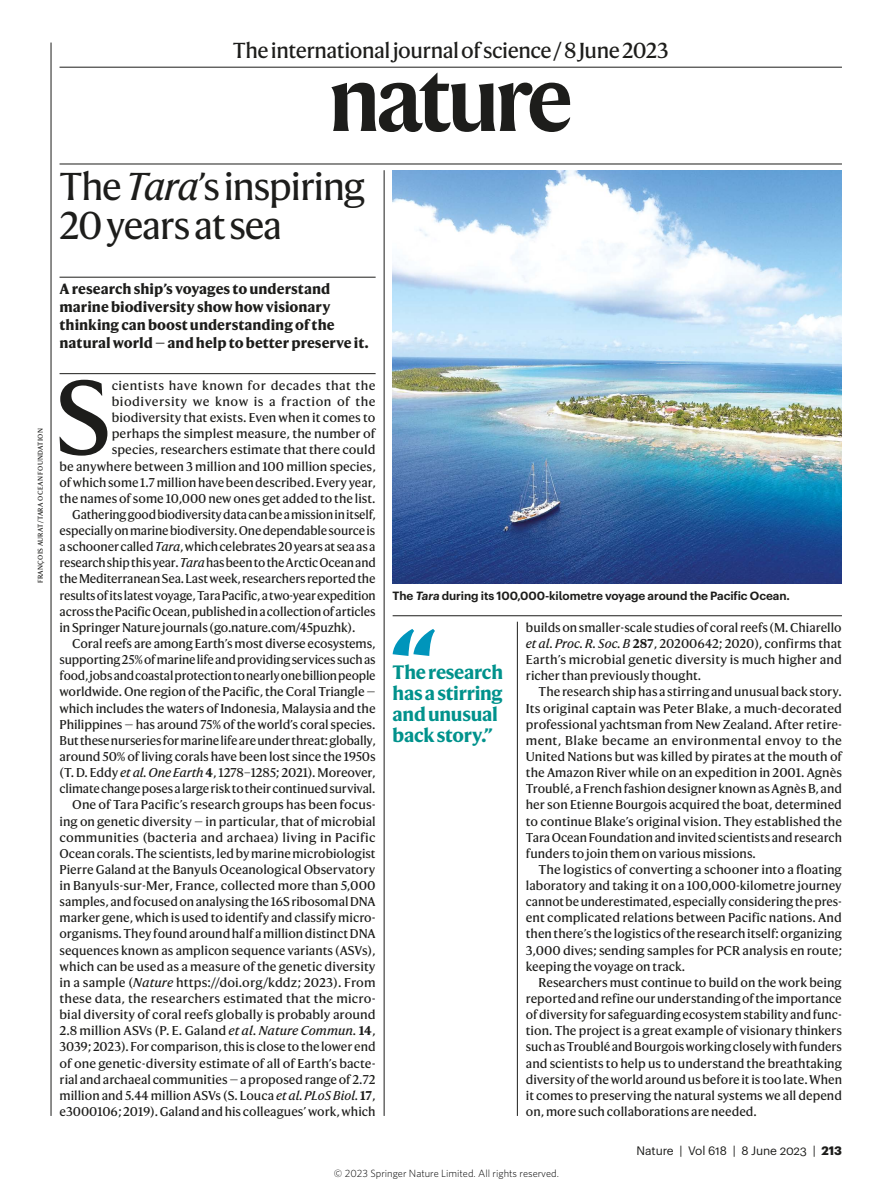
<style>
.page{position:relative;width:893px;height:1187px;background:#fff}
.page>*{position:absolute;margin:0;border:0;box-sizing:border-box;transform-origin:0 0}
.t1{font:101.7px "Harding Text";color:#1d1d1b}
.t2{font:37.5px/39px "Harding";letter-spacing:-.03em;color:#1d1d1b}
.t3{font:21px "Harding Text";letter-spacing:-.025em;color:#1d1d1b}
.t4{font:700 18.75px/21px "Harding";letter-spacing:-.015em;color:#00928c}
.t5{font:700 14.25px/18px "Harding Text";color:#1d1d1b}
.t6{font:12.3px/16.2px "Harding Text";color:#1d1d1b;text-align:justify}
.t7{font:12.3px "Harding Text";letter-spacing:.02em;color:#1d1d1b}
.t8{font:12.3px "Harding Text";letter-spacing:.03em;color:#1d1d1b}
.t9{font:12.3px "Harding Text";letter-spacing:.04em;color:#1d1d1b}
.t10{font:12px "Graphik Naturel";letter-spacing:-.01em;color:#1d1d1b}
.t11{font:600 11.7px "Graphik Naturel";letter-spacing:-.005em;color:#1d1d1b}
.t12{font:300 10.5px "Whitney";color:#000}
.t13{font:6.75px "Harding Text";letter-spacing:.05em;color:#1d1d1b}
.s1{font-style:italic}
.s2{font-weight:600}
.s3{font-weight:700}
</style>
<div class="page">
<img style="left:393px;top:170px;width:449px;height:413px">
<svg style="left:393px;top:629px;width:42px;height:27px"></svg>
<hr style="left:60px;top:373px;width:316px;height:1px;background:#1d1d1b">
<hr style="left:393px;top:615px;width:449px;height:1px;background:#1d1d1b">
<hr style="left:60px;top:277px;width:316px;height:1px;background:#1d1d1b">
<hr style="left:51px;top:43px;width:1px;height:1072px;background:#1d1d1b">
<hr style="left:60px;top:164px;width:782px;height:1px;background:#1d1d1b">
<hr style="left:60px;top:67px;width:782px;height:1px;background:#1d1d1b">
<hr style="left:384px;top:170px;width:1px;height:945px;background:#1d1d1b">
<svg style="left:331px;top:73px;width:239px;height:59px"></svg>
<hr style="left:517px;top:621px;width:1px;height:494px;background:#1d1d1b">
<h3 class="t3" style="left:233px;top:37px;width:437px">The international journal of science / 8 June 2023</h3>
<p class="t13" style="left:36px;top:583px;width:156px;rotate:-90deg">FRANÇOIS AURAT/TARA OCEAN FOUNDATION</p>
<h2 class="t2" style="left:60px;top:167px;width:307px">The <span class="s1">Tara</span>’s inspiring<br>20 years at sea</h2>
<p class="t5" style="left:60px;top:280px;width:311px">A research ship’s voyages to understand marine biodiversity show how visionary thinking can boost understanding of the natural world — and help to better preserve it.</p>
<h1 class="t1" style="left:55px;top:357px;width:58px">S</h1>
<p class="t8" style="left:112px;top:378px;width:265px">cientists have known for decades that the</p>
<p class="t9" style="left:112px;top:394px;width:265px">biodiversity we know is a fraction of the</p>
<p class="t6" style="left:112px;top:410px;width:265px">biodiversity that exists. Even when it comes to</p>
<p class="t6" style="left:112px;top:426px;width:265px">perhaps the simplest measure, the number of</p>
<p class="t6" style="left:112px;top:442px;width:265px">species, researchers estimate that there could</p>
<p class="t6" style="left:60px;top:458px;width:318px">be anywhere between 3 million and 100 million species,</p>
<p class="t6" style="left:60px;top:474px;width:318px">of which some 1.7 million have been described. Every year,</p>
<p class="t6" style="left:60px;top:490px;width:318px">the names of some 10,000 new ones get added to the list.</p>
<p class="t6" style="left:72px;top:506px;width:305px">Gathering good biodiversity data can be a mission in itself,</p>
<p class="t6" style="left:60px;top:522px;width:317px">especially on marine biodiversity. One dependable source is</p>
<p class="t6" style="left:60px;top:539px;width:318px">a schooner called <span class="s1">Tara</span>, which celebrates 20 years at sea as a</p>
<p class="t6" style="left:60px;top:555px;width:318px">research ship this year. <span class="s1">Tara</span> has been to the Arctic Ocean and</p>
<p class="t6" style="left:60px;top:571px;width:317px">the Mediterranean Sea. Last week, researchers reported the</p>
<p class="t6" style="left:60px;top:587px;width:318px">results of its latest voyage, Tara Pacific, a two-year expedition</p>
<p class="t6" style="left:60px;top:603px;width:318px">across the Pacific Ocean, published in a collection of articles</p>
<p class="t6" style="left:60px;top:619px;width:297px">in Springer Nature journals (go.nature.com/45puzhk).</p>
<p class="t6" style="left:72px;top:635px;width:305px">Coral reefs are among Earth’s most diverse ecosystems,</p>
<p class="t6" style="left:60px;top:651px;width:318px">supporting 25% of marine life and providing services such as</p>
<p class="t6" style="left:60px;top:668px;width:318px">food, jobs and coastal protection to nearly one billion people</p>
<p class="t6" style="left:60px;top:684px;width:318px">worldwide. One region of the Pacific, the Coral Triangle —</p>
<p class="t6" style="left:60px;top:700px;width:318px">which includes the waters of Indonesia, Malaysia and the</p>
<p class="t6" style="left:60px;top:716px;width:317px">Philippines — has around 75% of the world’s coral species.</p>
<p class="t6" style="left:60px;top:732px;width:318px">But these nurseries for marine life are under threat: globally,</p>
<p class="t6" style="left:60px;top:748px;width:318px">around 50% of living corals have been lost since the 1950s</p>
<p class="t6" style="left:60px;top:764px;width:318px">(T. D. Eddy <span class="s1">et al. One Earth</span> <span class="s2">4</span>, 1278–1285; 2021). Moreover,</p>
<p class="t6" style="left:60px;top:780px;width:317px">climate change poses a large risk to their continued survival.</p>
<p class="t6" style="left:72px;top:797px;width:305px">One of Tara Pacific’s research groups has been focus-</p>
<p class="t6" style="left:60px;top:813px;width:318px">ing on genetic diversity — in particular, that of microbial</p>
<p class="t7" style="left:60px;top:829px;width:317px">communities (bacteria and archaea) living in Pacific</p>
<p class="t6" style="left:60px;top:845px;width:318px">Ocean corals. The scientists, led by marine microbiologist</p>
<p class="t6" style="left:60px;top:861px;width:317px">Pierre Galand at the Banyuls Oceanological Observatory</p>
<p class="t6" style="left:60px;top:877px;width:318px">in Banyuls-sur-Mer, France, collected more than 5,000</p>
<p class="t6" style="left:60px;top:893px;width:318px">samples, and focused on analysing the 16S ribosomal DNA</p>
<p class="t6" style="left:60px;top:909px;width:318px">marker gene, which is used to identify and classify micro-</p>
<p class="t6" style="left:60px;top:926px;width:318px">organisms. They found around half a million distinct DNA</p>
<p class="t6" style="left:60px;top:942px;width:318px">sequences known as amplicon sequence variants (ASVs),</p>
<p class="t6" style="left:60px;top:958px;width:318px">which can be used as a measure of the genetic diversity</p>
<p class="t6" style="left:60px;top:974px;width:318px">in a sample (<span class="s1">Nature</span> https://doi.org/kddz; 2023). From</p>
<p class="t6" style="left:60px;top:990px;width:318px">these data, the researchers estimated that the micro-</p>
<p class="t6" style="left:60px;top:1006px;width:318px">bial diversity of coral reefs globally is probably around</p>
<p class="t6" style="left:60px;top:1022px;width:318px">2.8 million ASVs (P. E. Galand <span class="s1">et al</span>. <span class="s1">Nature Commun.</span> <span class="s2">14</span>,</p>
<p class="t6" style="left:60px;top:1038px;width:318px">3039; 2023). For comparison, this is close to the lower end</p>
<p class="t6" style="left:60px;top:1055px;width:318px">of one genetic-diversity estimate of all of Earth’s bacte-</p>
<p class="t6" style="left:60px;top:1071px;width:318px">rial and archaeal communities — a proposed range of 2.72</p>
<p class="t6" style="left:60px;top:1087px;width:318px">million and 5.44 million ASVs (S. Louca <span class="s1">et al. PLoS Biol.</span> <span class="s2">17</span>,</p>
<p class="t6" style="left:60px;top:1103px;width:318px">e3000106; 2019). Galand and his colleagues’ work, which</p>
<p class="t11" style="left:393px;top:586px;width:399px">The <span class="s1">Tara</span> during its 100,000-kilometre voyage around the Pacific Ocean.</p>
<h3 class="t4" style="left:393px;top:661px;width:112px">The research has a stirring and unusual back story.”</h3>
<p class="t6" style="left:526px;top:619px;width:318px">builds on smaller-scale studies of coral reefs (M. Chiarello <span class="s1">et al. Proc. R. Soc. B</span> <span class="s2">287</span>, 20200642; 2020), confirms that Earth’s microbial genetic diversity is much higher and richer than previously thought.</p>
<p class="t6" style="left:526px;top:684px;width:318px;text-indent:13px">The research ship has a stirring and unusual back story.<br>Its original captain was Peter Blake, a much-decorated professional yachtsman from New Zealand. After retire&shy;ment, Blake became an environmental envoy to the United Nations but was killed by pirates at the mouth of the Amazon River while on an expedition in 2001. Agnès Troublé, a French fashion designer known as Agnès B, and her son Etienne Bourgois acquired the boat, determined to continue Blake’s original vision. They established the Tara Ocean Foundation and invited scientists and research funders to join them on various missions.</p>
<p class="t6" style="left:526px;top:861px;width:318px;text-indent:13px">The logistics of converting a schooner into a floating laboratory and taking it on a 100,000-kilometre journey cannot be underestimated, especially considering the pres&shy;ent complicated relations between Pacific nations. And then there’s the logistics of the research itself: organizing 3,000 dives; sending samples for PCR analysis en route; keeping the voyage on track.</p>
<p class="t6" style="left:526px;top:974px;width:318px;text-indent:13px">Researchers must continue to build on the work being reported and refine our understanding of the importance of diversity for safeguarding ecosystem stability and func&shy;tion. The project is a great example of visionary thinkers such as Troublé and Bourgois working closely with funders and scientists to help us to understand the breathtaking diversity of the world around us before it is too late. When it comes to preserving the natural systems we all depend on, more such collaborations are needed.</p>
<p class="t10" style="left:637px;top:1141px;width:207px">Nature | Vol 618 | 8 June 2023 | <span class="s3">213</span></p>
<p class="t12" style="left:334px;top:1166px;width:226px">© 2023 Springer Nature Limited. All rights reserved.</p>
</div>
